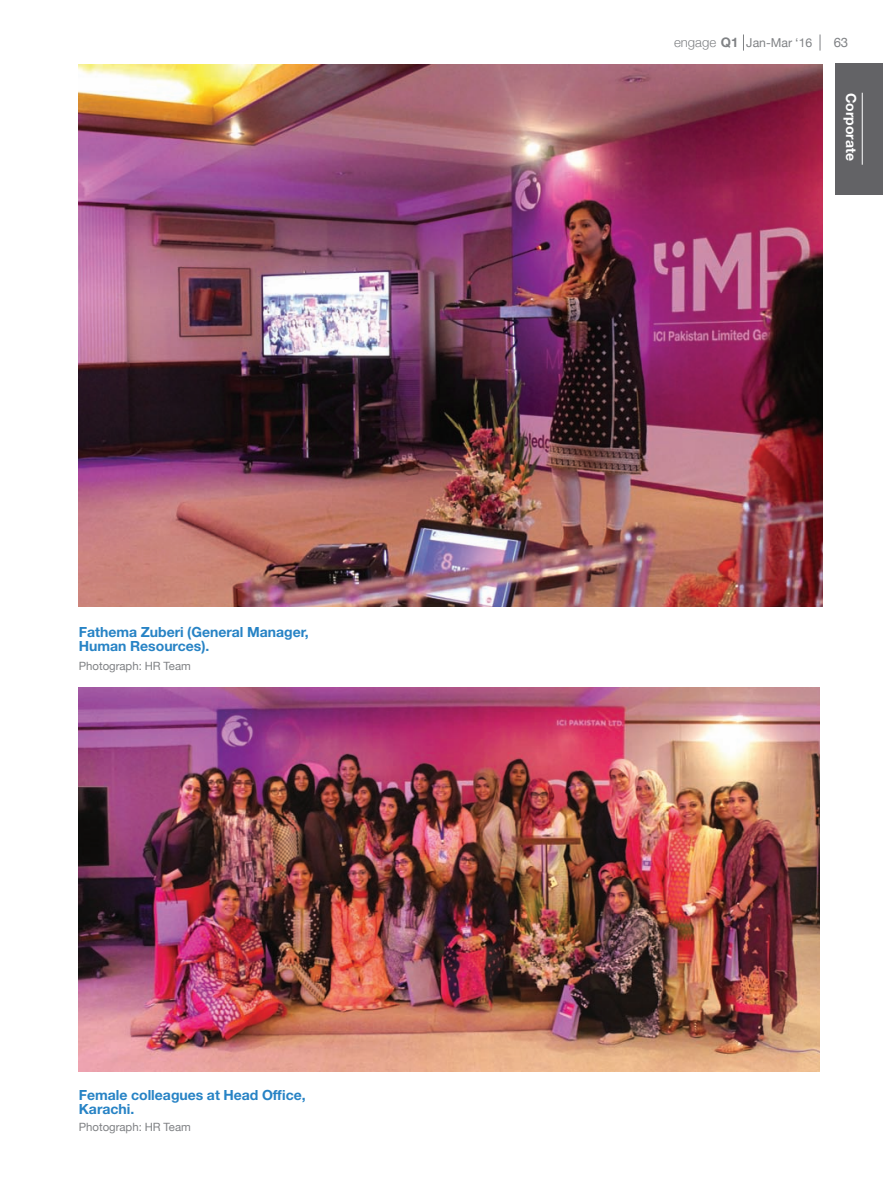
<style>
.page{position:relative;width:883px;height:1198px;background:#fff}
.page>*{position:absolute;margin:0;border:0;box-sizing:border-box;transform-origin:0 0}
.t1{font:700 14px/14px "Helvetica Neue LT Std";color:#2783c5}
.t2{font:700 14px "Helvetica Neue LT Std";color:#fff}
.t3{font:13.12px "Helvetica Neue";color:#808285}
.t4{font:12.25px "Helvetica Neue";color:#808285}
.t5{font:11.38px "Helvetica Neue";color:#808285}
.s1{font-weight:300;font-size:13.12px}
.s2{font-weight:700;font-size:13.12px}
</style>
<div class="page">
<svg style="left:819px;top:34px;width:1px;height:17px"></svg>
<div style="left:835px;top:63px;width:47px;height:131px;background:#636366"></div>
<hr style="left:861px;top:93px;width:1px;height:72px;background:#fff">
<img style="left:78px;top:64px;width:744px;height:542px">
<img style="left:79px;top:687px;width:740px;height:384px">
<p class="t1" style="left:79px;top:624px;width:231px">Fathema Zuberi (General Manager,<br>Human Resources).</p>
<p class="t5" style="left:79px;top:658px;width:113px">Photograph: HR Team</p>
<p class="t1" style="left:79px;top:1086px;width:228px">Female colleagues at Head Office,<br>Karachi.</p>
<p class="t5" style="left:79px;top:1119px;width:113px">Photograph: HR Team</p>
<p class="t4" style="left:673px;top:35px;width:140px"><span class="s1">engage</span> <span class="s2">Q1</span> Jan-Mar ‘16</p>
<p class="t3" style="left:833px;top:34px;width:16px">63</p>
<p class="t2" style="left:859px;top:93px;width:69px;rotate:90deg">Corporate</p>
</div>
